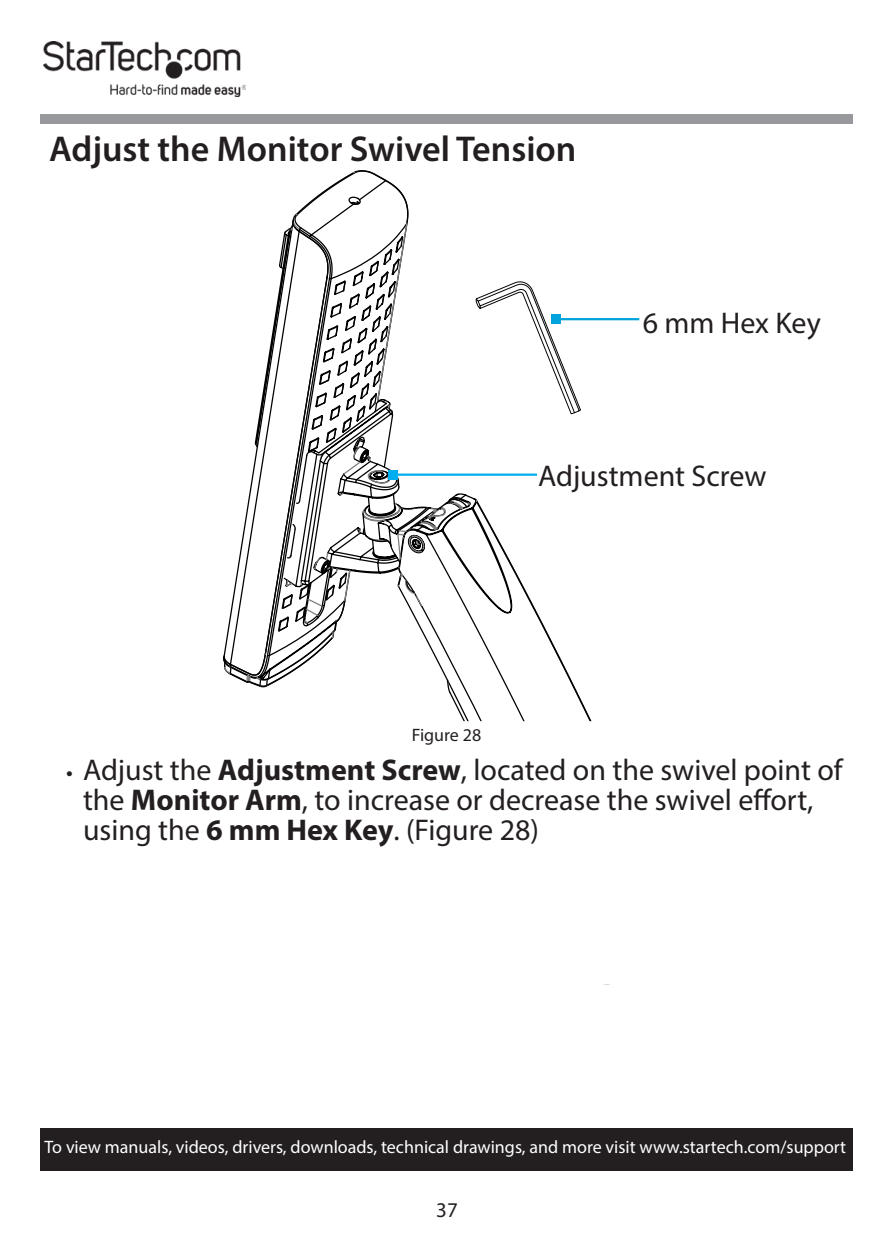
<style>
.page{position:relative;width:893px;height:1259px;background:#fff}
.page>*{position:absolute;margin:0;border:0;box-sizing:border-box;transform-origin:0 0}
.t1{font:600 36px "Myriad Pro";color:#231f20}
.Text{font:30px/30px "Myriad Pro";color:#231f20}
.t2{font:21px "Myriad Pro";color:#231f20}
.t3{font:18px "Myriad Pro";color:#fff}
.Image_Text{font:18px "Myriad Pro";color:#231f20}
.s1{font-size:24px}
.s2{font-weight:700}
</style>
<div class="page">
<img style="left:43px;top:42px;width:203px;height:55px">
<div style="left:40px;top:115px;width:812px;height:9px;background:#97999c"></div>
<div style="left:40px;top:1128px;width:812px;height:42px;background:#231f20"></div>
<svg style="left:223px;top:521px;width:22px;height:161px"></svg>
<svg style="left:245px;top:228px;width:395px;height:460px"></svg>
<svg style="left:371px;top:480px;width:269px;height:241px"></svg>
<svg style="left:475px;top:281px;width:107px;height:134px"></svg>
<hr style="left:556px;top:318px;width:83px;height:2px;background:#00a3db">
<div style="left:552px;top:315px;width:9px;height:9px;background:#00a3db"></div>
<hr style="left:393px;top:473px;width:144px;height:3px;background:#00aeef">
<div style="left:389px;top:470px;width:9px;height:9px;background:#00aeef"></div>
<h2 class="t1" style="left:49px;top:126px;width:529px">Adjust the Monitor Swivel Tension</h2>
<p class="Text" style="left:643px;top:308px;width:179px">6 mm Hex Key</p>
<p class="Text" style="left:538px;top:460px;width:230px">Adjustment Screw</p>
<p class="Image_Text" style="left:412px;top:723px;width:71px">Figure 28</p>
<p class="Text" style="left:83px;top:754px;width:761px;text-indent:-17px"><span class="s1">•</span> Adjust the <span class="s2">Adjustment Screw</span>, located on the swivel point of the <span class="s2">Monitor Arm</span>, to increase or decrease the swivel effort, using the <span class="s2">6 mm Hex Key</span>. (Figure 28)</p>
<p class="t3" style="left:45px;top:1135px;width:803px">To view manuals, videos, drivers, downloads, technical drawings, and more visit www.startech.com/support</p>
<p class="t2" style="left:436px;top:1197px;width:23px">37</p>
</div>
